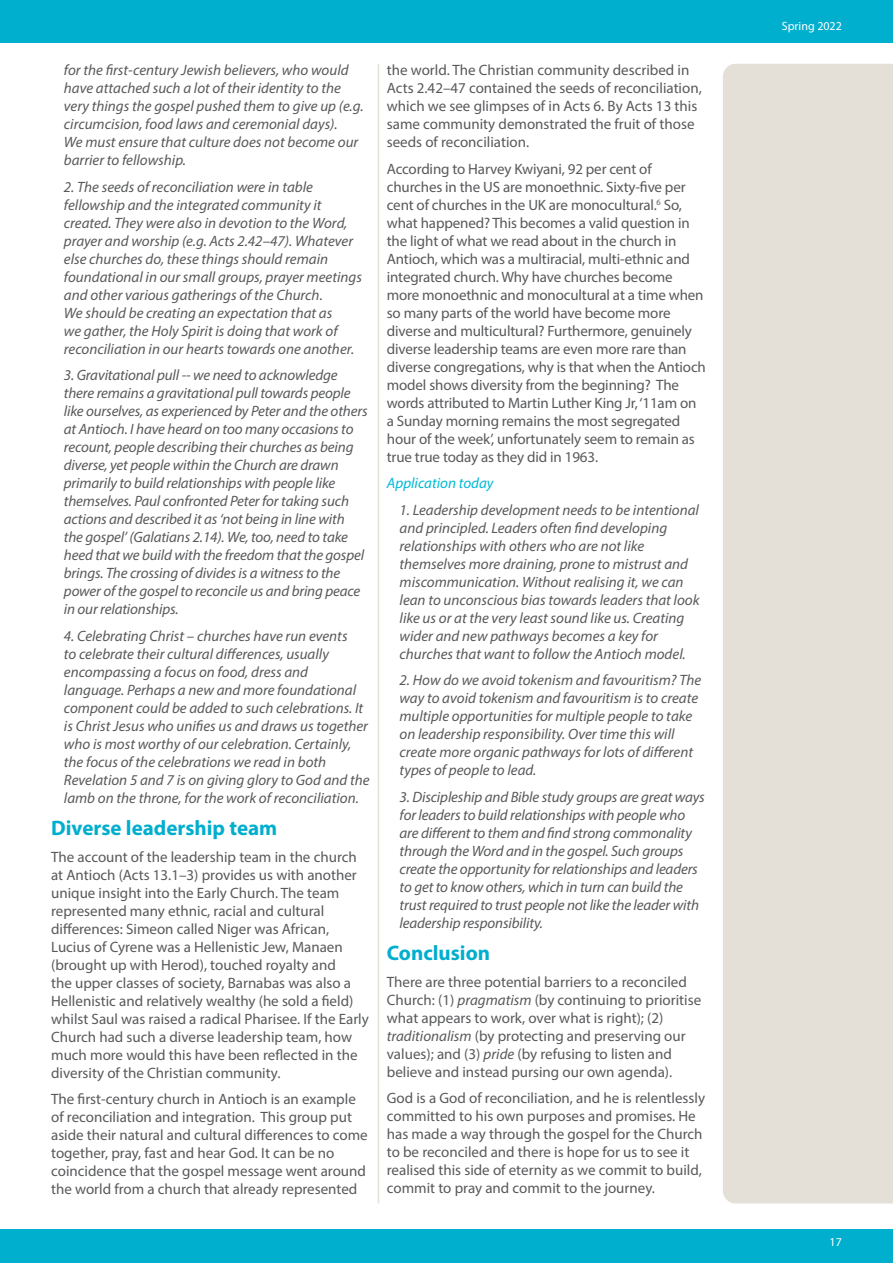
<style>
.page{position:relative;width:893px;height:1263px;background:#fff}
.page>*{position:absolute;margin:0;border:0;box-sizing:border-box;transform-origin:0 0}
.t1{font:700 21px "Myriad Pro";color:#00aece}
.t2{font:italic 15px/18px "Myriad Pro";color:#58595b}
.t3{font:15px/18px "Myriad Pro";color:#58595b}
.t4{font:italic 15px "Myriad Pro";color:#00bad6}
.t5{font:12px "Myriad Pro";color:#fff}
.s1{font-style:italic}
</style>
<div class="page">
<div style="left:0;top:0;width:893px;height:43px;background:#00aece"></div>
<div style="left:0;top:1229px;width:893px;height:34px;background:#00aece"></div>
<div style="left:723px;top:64px;width:170px;height:1139px;background:#e4e0d8"></div>
<hr style="left:378px;top:64px;width:1px;height:1139px;background:#e4e0d8">
<p class="t2" style="left:64px;top:61px;width:301px">for the first-century Jewish believers, who would have attached such a lot of their identity to the very things the gospel pushed them to give up (e.g. circumcision, food laws and ceremonial days).<br>We must ensure that culture does not become our barrier to fellowship.</p>
<p class="t2" style="left:64px;top:177px;width:299px">2. The seeds of reconciliation were in table fellowship and the integrated community it created. They were also in devotion to the Word, prayer and worship (e.g. Acts 2.42–47). Whatever else churches do, these things should remain foundational in our small groups, prayer meetings and other various gatherings of the Church.<br>We should be creating an expectation that as<br>we gather, the Holy Spirit is doing that work of reconciliation in our hearts towards one another.</p>
<p class="t2" style="left:64px;top:366px;width:305px">3. Gravitational pull -- we need to acknowledge there remains a gravitational pull towards people like ourselves, as experienced by Peter and the others at Antioch. I have heard on too many occasions to recount, people describing their churches as being diverse, yet people within the Church are drawn primarily to build relationships with people like themselves. Paul confronted Peter for taking such actions and described it as ‘not being in line with the gospel’ (Galatians 2.14). We, too, need to take heed that we build with the freedom that the gospel brings. The crossing of divides is a witness to the power of the gospel to reconcile us and bring peace in our relationships.</p>
<p class="t2" style="left:64px;top:626px;width:307px">4. Celebrating Christ – churches have run events<br>to celebrate their cultural differences, usually encompassing a focus on food, dress and language. Perhaps a new and more foundational component could be added to such celebrations. It is Christ Jesus who unifies us and draws us together who is most worthy of our celebration. Certainly, the focus of the celebrations we read in both Revelation 5 and 7 is on giving glory to God and the lamb on the throne, for the work of reconciliation.</p>
<h1 class="t1" style="left:51px;top:814px;width:228px">Diverse leadership team</h1>
<p class="t3" style="left:51px;top:847px;width:319px">The account of the leadership team in the church at Antioch (Acts 13.1–3) provides us with another unique insight into the Early Church. The team represented many ethnic, racial and cultural differences: Simeon called Niger was African, Lucius of Cyrene was a Hellenistic Jew, Manaen (brought up with Herod), touched royalty and<br>the upper classes of society, Barnabas was also a Hellenistic and relatively wealthy (he sold a field) whilst Saul was raised a radical Pharisee. If the Early Church had such a diverse leadership team, how much more would this have been reflected in the diversity of the Christian community.</p>
<p class="t3" style="left:51px;top:1090px;width:318px">The first-century church in Antioch is an example of reconciliation and integration. This group put aside their natural and cultural differences to come together, pray, fast and hear God. It can be no coincidence that the gospel message went around the world from a church that already represented</p>
<p class="t3" style="left:387px;top:61px;width:316px">the world. The Christian community described in Acts 2.42–47 contained the seeds of reconciliation, which we see glimpses of in Acts 6. By Acts 13 this same community demonstrated the fruit of those seeds of reconciliation.</p>
<p class="t3" style="left:387px;top:159px;width:321px">According to Harvey Kwiyani, 92 per cent of churches in the US are monoethnic. Sixty-five per cent of churches in the UK are monocultural.<sup>6</sup> So, what happened? This becomes a valid question in the light of what we read about in the church in Antioch, which was a multiracial, multi-ethnic and integrated church. Why have churches become more monoethnic and monocultural at a time when so many parts of the world have become more diverse and multicultural? Furthermore, genuinely diverse leadership teams are even more rare than diverse congregations, why is that when the Antioch model shows diversity from the beginning? The words attributed to Martin Luther King Jr, ‘11am on a Sunday morning remains the most segregated hour of the week’, unfortunately seem to remain as true true today as they did in 1963.</p>
<p class="t4" style="left:387px;top:474px;width:108px">Application today</p>
<p class="t2" style="left:400px;top:500px;width:302px">1. Leadership development needs to be intentional and principled. Leaders often find developing relationships with others who are not like themselves more draining, prone to mistrust and miscommunication. Without realising it, we can lean to unconscious bias towards leaders that look like us or at the very least sound like us. Creating wider and new pathways becomes a key for churches that want to follow the Antioch model.</p>
<p class="t2" style="left:400px;top:671px;width:303px">2. How do we avoid tokenism and favouritism? The way to avoid tokenism and favouritism is to create multiple opportunities for multiple people to take on leadership responsibility. Over time this will create more organic pathways for lots of different types of people to lead.</p>
<p class="t2" style="left:400px;top:787px;width:307px">3. Discipleship and Bible study groups are great ways for leaders to build relationships with people who are different to them and find strong commonality through the Word and in the gospel. Such groups create the opportunity for relationships and leaders to get to know others, which in turn can build the trust required to trust people not like the leader with leadership responsibility.</p>
<h1 class="t1" style="left:387px;top:939px;width:105px">Conclusion</h1>
<p class="t3" style="left:387px;top:972px;width:316px">There are three potential barriers to a reconciled Church: (1) <span class="s1">pragmatism</span> (by continuing to prioritise what appears to work, over what is right); (2) <span class="s1">traditionalism</span> (by protecting and preserving our values); and (3) <span class="s1">pride</span> (by refusing to listen and believe and instead pursing our own agenda).</p>
<p class="t3" style="left:387px;top:1089px;width:320px">God is a God of reconciliation, and he is relentlessly committed to his own purposes and promises. He has made a way through the gospel for the Church to be reconciled and there is hope for us to see it realised this side of eternity as we commit to build, commit to pray and commit to the journey.</p>
<p class="t5" style="left:782px;top:19px;width:62px">Spring 2022</p>
<p class="t5" style="left:830px;top:1235px;width:14px">17</p>
</div>
